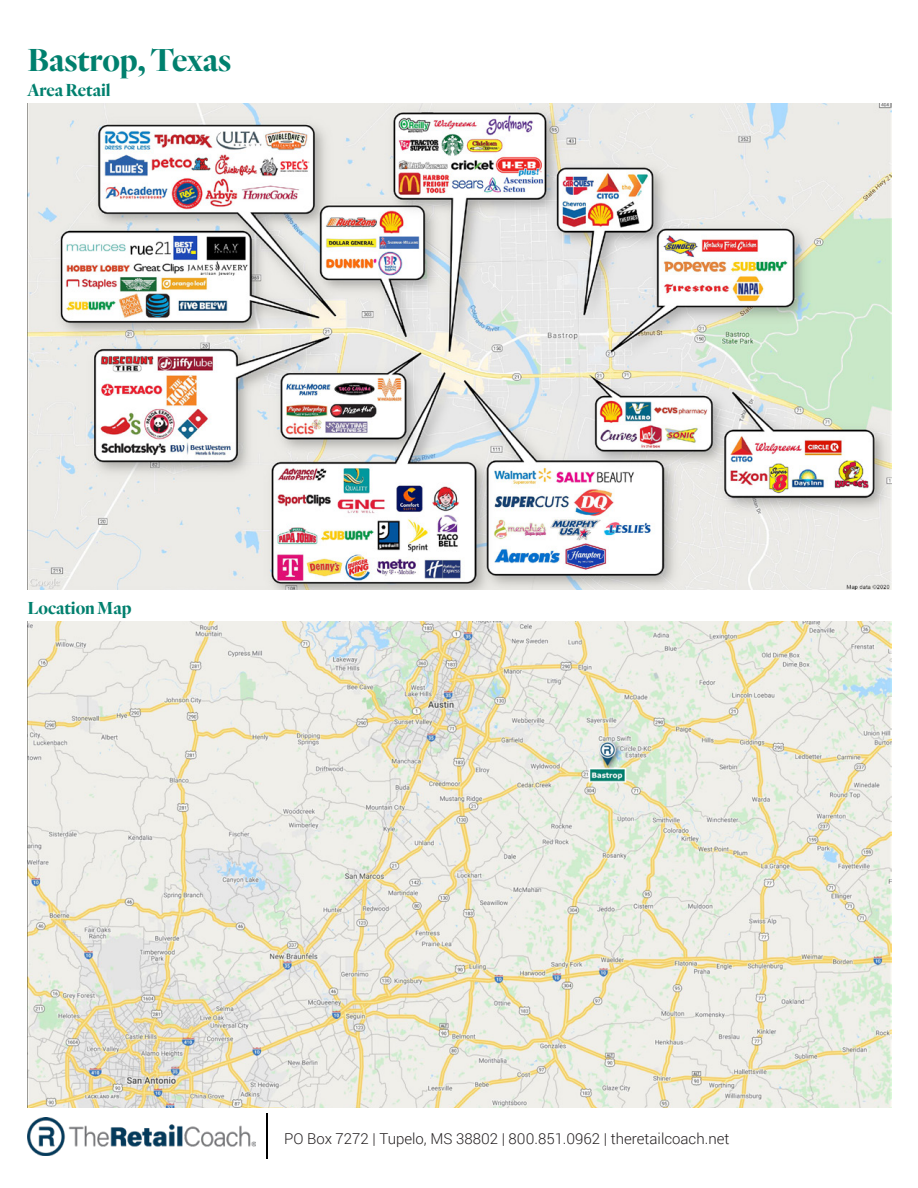
<style>
.page{position:relative;width:918px;height:1188px;background:#fff}
.page>*{position:absolute;margin:0;border:0;box-sizing:border-box;transform-origin:0 0}
.t1{font:33px "TRC Quarto Bold";color:#00806e}
.t2{font:18px "TRC Quarto Bold";color:#00806e}
.t3{font:300 15px "Roboto";color:#231f20}
</style>
<div class="page">
<img style="left:27px;top:1118px;width:228px;height:37px">
<img style="left:267px;top:1114px;width:1px;height:45px">
<img style="left:27px;top:104px;width:864px;height:486px">
<img style="left:27px;top:622px;width:864px;height:486px">
<p class="t1" style="left:27px;top:40px;width:205px">Bastrop, Texas</p>
<p class="t2" style="left:27px;top:79px;width:85px">Area Retail</p>
<p class="t2" style="left:27px;top:597px;width:106px">Location Map</p>
<p class="t3" style="left:284px;top:1129px;width:447px">PO Box 7272 | Tupelo, MS 38802 | 800.851.0962 | theretailcoach.net</p>
</div>
